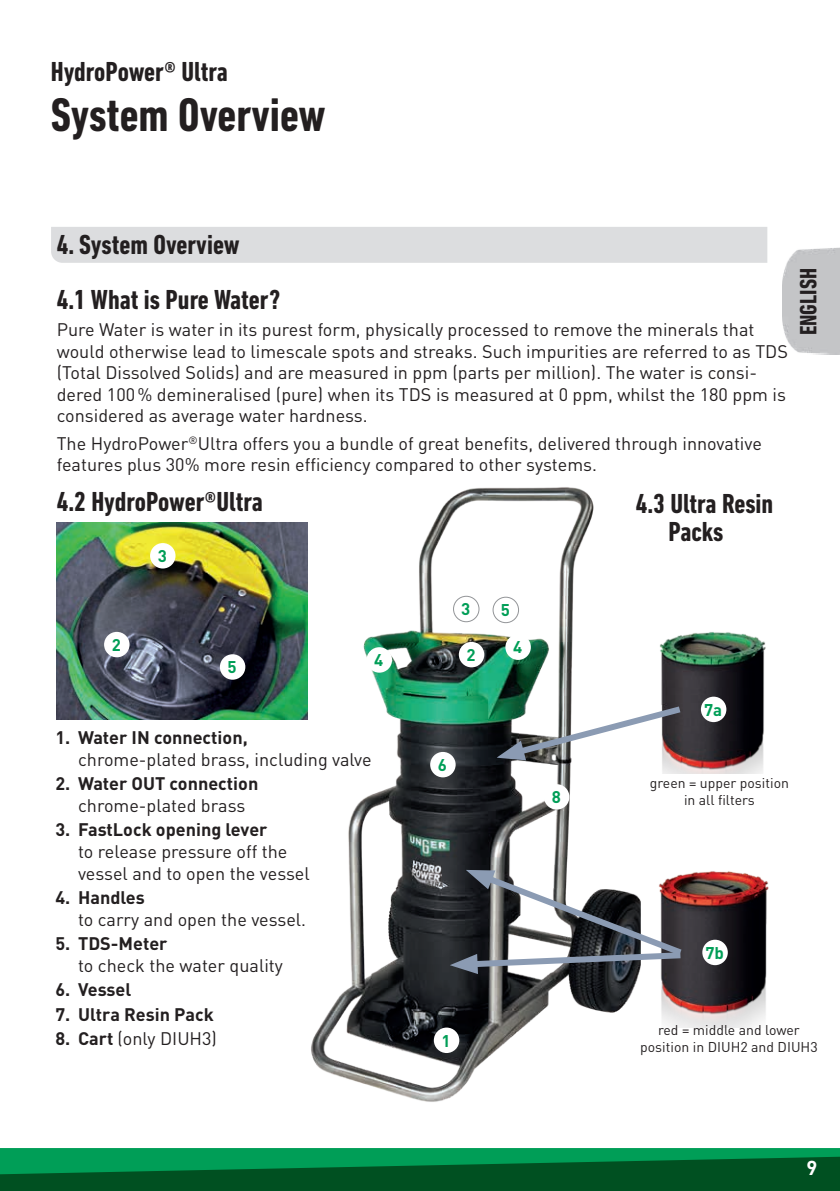
<style>
.page{position:relative;width:840px;height:1191px;background:#fff}
.page>*{position:absolute;margin:0;border:0;box-sizing:border-box;transform-origin:0 0}
.t1{font:700 condensed 48px "DIN Next LT Pro";color:#231f20}
.t2{font:700 condensed 28px/55.2px "DIN Next LT Pro";color:#231f20}
.t3{font:700 condensed 24px "DIN Next LT Pro";color:#231f20}
.t4{font:700 20px "DIN Pro";color:#fff}
.t5{font:18px/21.6px "DIN Pro";color:#231f20}
.t6{font:700 18px "DIN Pro";color:#231f20}
.t7{font:700 16.8px "DIN Pro";color:#009e57}
.t8{font:14px/16.8px "DIN Pro";color:#231f20;text-align:center}
.s1{font-weight:700}
</style>
<div class="page">
<svg style="left:0;top:1148px;width:839px;height:43px;fill:#005021"></svg>
<img style="left:57px;top:522px;width:234px;height:197px">
<div style="left:150px;top:543px;width:25px;height:25px;background:#fff;border-radius:50%"></div>
<div style="left:104px;top:632px;width:25px;height:25px;background:#fff;border-radius:50%"></div>
<div style="left:220px;top:654px;width:25px;height:25px;background:#fff;border-radius:50%"></div>
<img style="left:291px;top:487px;width:348px;height:615px">
<div style="left:433px;top:1027px;width:26px;height:26px;background:#fff;border-radius:50%"></div>
<div style="left:458px;top:642px;width:26px;height:25px;background:#fff;border-radius:50%"></div>
<div style="left:453px;top:596px;width:25px;height:26px;background:#fff;border-radius:50%"></div>
<div style="left:453px;top:596px;width:26px;height:26px;border:1px solid #939598;border-radius:50%"></div>
<div style="left:366px;top:647px;width:26px;height:25px;background:#fff;border-radius:50%"></div>
<div style="left:505px;top:634px;width:25px;height:26px;background:#fff;border-radius:50%"></div>
<div style="left:493px;top:597px;width:25px;height:25px;background:#fff;border-radius:50%"></div>
<div style="left:492px;top:596px;width:26px;height:27px;border:1px solid #939598;border-radius:50%"></div>
<div style="left:430px;top:752px;width:25px;height:25px;background:#fff;border-radius:50%"></div>
<div style="left:543px;top:784px;width:26px;height:25px;background:#fff;border-radius:50%"></div>
<img style="left:782px;top:247px;width:57px;height:108px">
<img style="left:660px;top:632px;width:106px;height:141px">
<img style="left:661px;top:871px;width:108px;height:156px">
<div style="left:700px;top:696px;width:26px;height:26px;background:#fff;border-radius:50%"></div>
<div style="left:702px;top:939px;width:25px;height:26px;background:#fff;border-radius:50%"></div>
<svg style="left:496px;top:702px;width:190px;height:58px"></svg>
<svg style="left:449px;top:868px;width:238px;height:106px"></svg>
<div style="left:51px;top:227px;width:715px;height:36px;background:#dcdddf"></div>
<h2 class="t2" style="left:51px;top:43px;width:178px">HydroPower® Ultra</h2>
<h1 class="t1" style="left:51px;top:87px;width:276px">System Overview</h1>
<h2 class="t2" style="left:57px;top:216px;width:225px">4. System Overview<br>4.1 What is Pure Water?</h2>
<p class="t5" style="left:57px;top:318px;width:732px">Pure Water is water in its purest form, physically processed to remove the minerals that would otherwise lead to limescale spots and streaks. Such impurities are referred to as TDS (Total Dissolved Solids) and are measured in ppm (parts per million). The water is consi&shy;dered 100% demineralised (pure) when its TDS is measured at 0 ppm, whilst the 180 ppm is considered as average water hardness.</p>
<p class="t5" style="left:57px;top:432px;width:706px">The HydroPower<sup>®</sup>Ultra offers you a bundle of great benefits, delivered through innovative features plus 30% more resin efficiency compared to other systems.</p>
<h2 class="t2" style="left:57px;top:473px;width:207px">4.2 HydroPower®Ultra</h2>
<h2 class="t2" style="left:668px;top:489px;width:106px;line-height:28px;text-indent:-33px">4.3 Ultra Resin<br>Packs</h2>
<p class="t7" style="left:158px;top:544px;width:11px">3</p>
<h3 class="t3" style="left:794px;top:335px;width:69px;rotate:-90deg">ENGLISH</h3>
<p class="t7" style="left:112px;top:633px;width:11px">2</p>
<p class="t7" style="left:227px;top:655px;width:11px">5</p>
<p class="t7" style="left:374px;top:648px;width:11px">4</p>
<p class="t7" style="left:461px;top:598px;width:11px">3</p>
<p class="t7" style="left:466px;top:643px;width:11px">2</p>
<p class="t7" style="left:500px;top:598px;width:11px">5</p>
<p class="t7" style="left:513px;top:636px;width:11px">4</p>
<p class="t7" style="left:703px;top:698px;width:20px">7a</p>
<p class="t6" style="left:55px;top:725px;width:194px">1. Water IN connection,</p>
<p class="t5" style="left:78px;top:748px;width:295px">chrome-plated brass, including valve</p>
<p class="t6" style="left:55px;top:771px;width:204px">2. Water OUT connection</p>
<p class="t5" style="left:78px;top:794px;width:169px">chrome-plated brass</p>
<p class="t6" style="left:55px;top:817px;width:213px">3. FastLock opening lever</p>
<p class="t5" style="left:78px;top:840px;width:233px">to release pressure off the vessel and to open the vessel</p>
<p class="t6" style="left:55px;top:885px;width:91px">4. Handles</p>
<p class="t5" style="left:78px;top:907px;width:229px">to carry and open the vessel.</p>
<p class="t6" style="left:55px;top:931px;width:113px">5. TDS-Meter</p>
<p class="t5" style="left:78px;top:953px;width:206px">to check the water quality</p>
<p class="t6" style="left:55px;top:977px;width:77px">6. Vessel</p>
<p class="t6" style="left:55px;top:1002px;width:160px">7. Ultra Resin Pack</p>
<p class="t5" style="left:55px;top:1027px;width:163px"><span class="s1">8. Cart</span> (only DIUH3)</p>
<p class="t7" style="left:437px;top:753px;width:11px">6</p>
<p class="t7" style="left:441px;top:1029px;width:11px">1</p>
<p class="t7" style="left:551px;top:785px;width:11px">8</p>
<p class="t8" style="left:649px;top:774px;width:140px">green = upper position in all filters</p>
<p class="t7" style="left:705px;top:941px;width:20px">7b</p>
<p class="t8" style="left:640px;top:1021px;width:179px">red = middle and lower position in DIUH2 and DIUH3</p>
<p class="t4" style="left:806px;top:1154px;width:12px">9</p>
</div>
